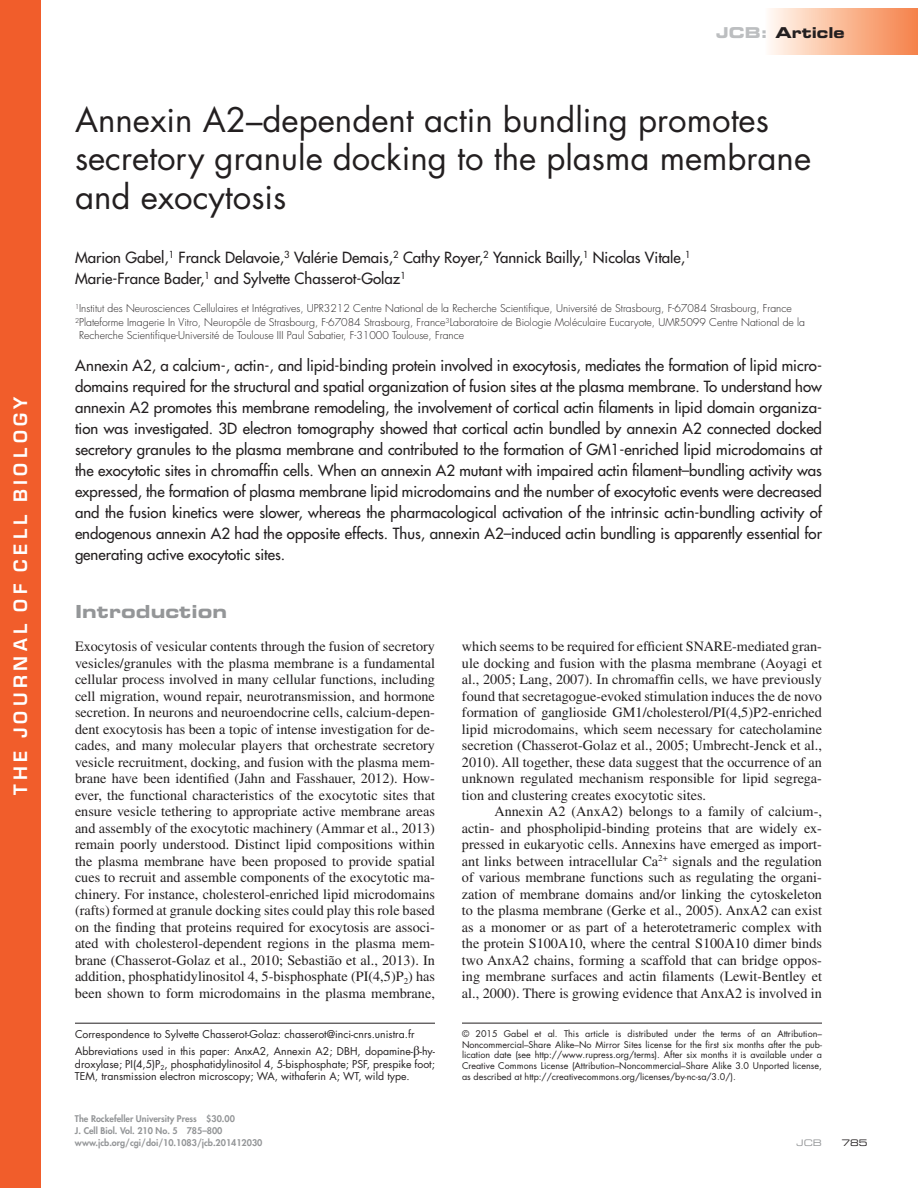
<style>
.page{position:relative;width:918px;height:1188px;background:#fff}
.page>*{position:absolute;margin:0;border:0;box-sizing:border-box;transform-origin:0 0}
.t1{font:33px/38.2px "Futura Std";color:#231f20}
.t2{font:600 18px "Eurostile";letter-spacing:.25em;color:#fff}
.t3{font:18px "Eurostile LT Std Bold Ex 2";letter-spacing:.005em;color:#949698}
.t4{font:500 15px/21px "Futura Std";color:#231f20;text-align:justify}
.t5{font:15px "Eurostile LT Std Bold Ex 2";color:#231f20}
.t6{font:14.25px/16.5px "Times LT Std";color:#231f20;text-align:justify}
.t7{font:300 10.5px "Futura Std";color:#231f20}
.t8{font:10.5px/16.8px "Futura Std";color:#231f20}
.t9{font:9px/10.8px "Futura Std";color:#231f20;text-align:justify}
.t10{font:800 9px/12px "Futura Std";color:#949698}
.t11{font:9px "Eurostile LT Std Ex 2";color:#949698}
.t12{font:9px "Eurostile LT Std Ex 2";color:#231f20}
.s1{color:#bcbec0}
.s2{font-family:"STIX General";font-size:13.5px}
</style>
<div class="page">
<div style="left:763px;top:8px;width:155px;height:47px;background:linear-gradient(to right,#fffcf5,#f58045)"></div>
<hr style="left:462px;top:1023px;width:360px;height:1px;background:#231f20">
<hr style="left:75px;top:1023px;width:360px;height:1px;background:#231f20">
<div style="left:0;top:0;width:40px;height:1188px;background:#f15d2b"></div>
<p class="t2" style="left:13px;top:795px;width:400px;rotate:-90deg">THE JOURNAL OF CELL BIOLOGY</p>
<p class="t5" style="left:716px;top:22px;width:130px"><span class="s1">JCB:</span> Article</p>
<h1 class="t1" style="left:75px;top:101px;width:738px">Annexin A2–dependent actin bundling promotes secretory granule docking to the plasma membrane and exocytosis</h1>
<p class="t4" style="left:75px;top:247px;width:617px">Marion Gabel,<sup>1</sup> Franck Delavoie,<sup>3</sup> Valérie Demais,<sup>2</sup> Cathy Royer,<sup>2</sup> Yannick Bailly,<sup>1</sup> Nicolas Vitale,<sup>1<br></sup>Marie‑France Bader,<sup>1</sup> and Sylvette Chasserot‑Golaz<sup>1</sup></p>
<p class="t7" style="left:75px;top:302px;width:718px"><sup>1</sup>Institut des Neurosciences Cellulaires et Intégratives, UPR3212 Centre National de la Recherche Scientifique, Université de Strasbourg, F-67084 Strasbourg, France</p>
<p class="t7" style="left:75px;top:316px;width:732px"><sup>2</sup>Plateforme Imagerie In Vitro, Neuropôle de Strasbourg, F-67084 Strasbourg, France<sup>3</sup>Laboratoire de Biologie Moléculaire Eucaryote, UMR5099 Centre National de la</p>
<p class="t7" style="left:79px;top:329px;width:387px">Recherche Scientifique-Université de Toulouse III Paul Sabatier, F-31000 Toulouse, France</p>
<p class="t4" style="left:75px;top:355px;width:749px">Annexin A2, a calcium-, actin-, and lipid-binding protein involved in exocytosis, mediates the formation of lipid micro&shy;domains required for the structural and spatial organization of fusion sites at the plasma membrane. To understand how annexin A2 promotes this membrane remodeling, the involvement of cortical actin filaments in lipid domain organiza&shy;tion was investigated. 3D electron tomography showed that cortical actin bundled by annexin A2 connected docked secretory granules to the plasma membrane and contributed to the formation of GM1-enriched lipid microdomains at the exocytotic sites in chromaffin cells. When an annexin A2 mutant with impaired actin filament–bundling activity was expressed, the formation of plasma membrane lipid microdomains and the number of exocytotic events were decreased and the fusion kinetics were slower, whereas the pharmacological activation of the intrinsic actin-bundling activity of endogenous annexin A2 had the opposite effects. Thus, annexin A2–induced actin bundling is apparently essential for generating active exocytotic sites.</p>
<p class="t3" style="left:75px;top:599px;width:154px">Introduction</p>
<p class="t6" style="left:75px;top:638px;width:362px">Exocytosis of vesicular contents through the fusion of secretory vesicles/granules with the plasma membrane is a fundamental cellular process involved in many cellular functions, including cell migration, wound repair, neurotransmission, and hormone secretion. In neurons and neuroendocrine cells, calcium-depen&shy;dent exocytosis has been a topic of intense investigation for de&shy;cades, and many molecular players that orchestrate secretory vesicle recruitment, docking, and fusion with the plasma mem&shy;brane have been identified (Jahn and Fasshauer, 2012). How&shy;ever, the functional characteristics of the exocytotic sites that ensure vesicle tethering to appropriate active membrane areas and assembly of the exocytotic machinery (Ammar et al., 2013) remain poorly understood. Distinct lipid compositions within the plasma membrane have been proposed to provide spatial cues to recruit and assemble components of the exocytotic ma&shy;chinery. For instance, cholesterol-enriched lipid microdomains (rafts) formed at granule docking sites could play this role based on the finding that proteins required for exocytosis are associ&shy;ated with cholesterol-dependent regions in the plasma mem&shy;brane (Chasserot-Golaz et al., 2010; Sebastião et al., 2013). In addition, phosphatidylinositol 4, 5-bisphosphate (PI(4,5)P<sub>2</sub>) has been shown to form microdomains in the plasma membrane,</p>
<p class="t6" style="left:462px;top:638px;width:362px">which seems to be required for efficient SNARE-mediated gran&shy;ule docking and fusion with the plasma membrane (Aoyagi et al., 2005; Lang, 2007). In chromaffin cells, we have previously found that secretagogue-evoked stimulation induces the de novo formation of ganglioside GM1/cholesterol/PI(4,5)P2-enriched lipid microdomains, which seem necessary for catecholamine secretion (Chasserot-Golaz et al., 2005; Umbrecht-Jenck et al., 2010). All together, these data suggest that the occurrence of an unknown regulated mechanism responsible for lipid segrega&shy;tion and clustering creates exocytotic sites.</p>
<p class="t6" style="left:462px;top:803px;width:362px;text-indent:32px">Annexin A2 (AnxA2) belongs to a family of calcium-, actin- and phospholipid-binding proteins that are widely ex&shy;pressed in eukaryotic cells. Annexins have emerged as import&shy;ant links between intracellular Ca<sup>2+</sup> signals and the regulation of various membrane functions such as regulating the organi&shy;zation of membrane domains and/or linking the cytoskeleton to the plasma membrane (Gerke et al., 2005). AnxA2 can exist as a monomer or as part of a heterotetrameric complex with the protein S100A10, where the central S100A10 dimer binds two AnxA2 chains, forming a scaffold that can bridge oppos&shy;ing membrane surfaces and actin filaments (Lewit-Bentley et al., 2000). There is growing evidence that AnxA2 is involved in</p>
<p class="t8" style="left:75px;top:1026px;width:362px">Correspondence to Sylvette Chasserot-Golaz: chasserot@inci-cnrs.unistra.fr<br>Abbreviations used in this paper: AnxA2, Annexin A2; DBH, dopamine-<span class="s2">β</span>-hy-</p>
<p class="t8" style="left:75px;top:1058px;width:362px;line-height:12.5px">droxylase; PI(4,5)P<sub>2</sub>, phosphatidylinositol 4, 5-bisphosphate; PSF, prespike foot;<br>TEM, transmission electron microscopy; WA, withaferin A; WT, wild type.</p>
<p class="t10" style="left:75px;top:1112px;width:189px">The Rockefeller University Press $30.00<br>J. Cell Biol. Vol. 210 No. 5 785–800 www.jcb.org/cgi/doi/10.1083/jcb.201412030</p>
<p class="t9" style="left:462px;top:1028px;width:362px">© 2015 Gabel et al. This article is distributed under the terms of an Attribution– Noncommercial–Share Alike–No Mirror Sites license for the first six months after the pub&shy;lication date (see http://www.rupress.org/terms). After six months it is available under a Creative Commons License (Attribution–Noncommercial–Share Alike 3.0 Unported license, as described at http://creativecommons.org/licenses/by-nc-sa/3.0/).</p>
<p class="t11" style="left:796px;top:1136px;width:27px">JCB</p>
<p class="t12" style="left:842px;top:1136px;width:28px">785</p>
</div>
